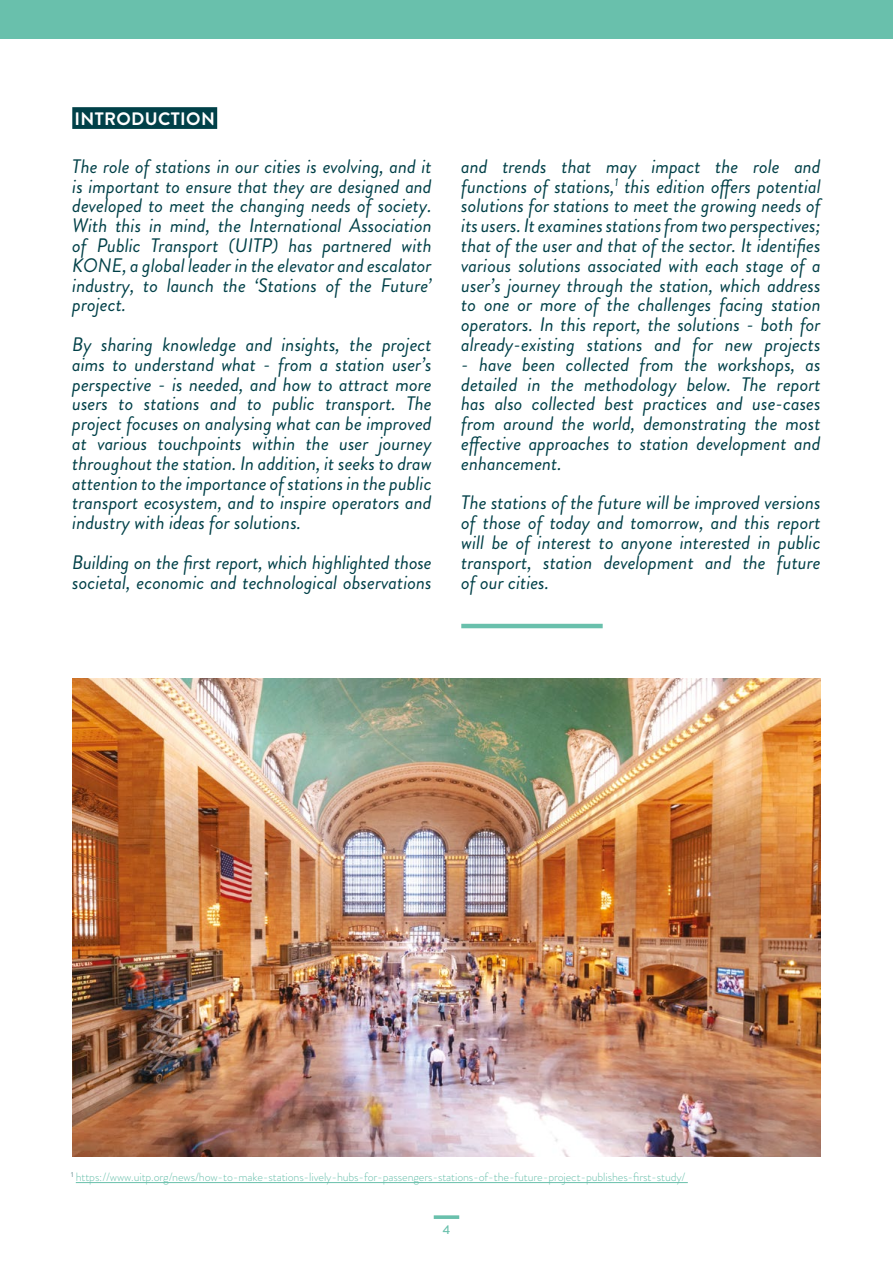
<style>
.page{position:relative;width:893px;height:1263px;background:#fff}
.page>*{position:absolute;margin:0;border:0;box-sizing:border-box;transform-origin:0 0}
._2_TEXT_INTRO_CONCLU{font:italic 19.5px/19.8px "Brandon Grotesque";color:#004048;text-align:justify}
._1_TITLE_INTRO_CONCL{font:700 18px "Brandon Grotesque";letter-spacing:.02em;color:#fff}
.t1{font:500 12.6px "Brandon Grotesque";color:#69c0ac}
._3_BODY_TEXT{font:300 12px "Brandon Grotesque";letter-spacing:-.01em;color:#69c0ac}
</style>
<div class="page">
<div style="left:72px;top:107px;width:145px;height:22px;background:#004048"></div>
<hr style="left:461px;top:624px;width:142px;height:4px;background:#69c0ac">
<img style="left:72px;top:678px;width:749px;height:479px">
<div style="left:0;top:0;width:893px;height:39px;background:#69c0ac"></div>
<svg style="left:434px;top:1215px;width:25px;height:4px"></svg>
<hr style="left:76px;top:1182px;width:612px;height:1px;background:#69c0ac">
<p class="_1_TITLE_INTRO_CONCL" style="left:75px;top:106px;width:142px">INTRODUCTION</p>
<p class="_2_TEXT_INTRO_CONCLU" style="left:72px;top:157px;width:361px">The role of stations in our cities is evolving, and it is important to ensure that they are designed and developed to meet the changing needs of society.<br>With this in mind, the International Association of Public Transport (UITP) has partnered with KONE, a global leader in the elevator and escalator industry, to launch the ‘Stations of the Future’ project.</p>
<p class="_2_TEXT_INTRO_CONCLU" style="left:72px;top:335px;width:361px">By sharing knowledge and insights, the project aims to understand what - from a station user’s perspective - is needed, and how to attract more users to stations and to public transport. The project focuses on analysing what can be improved at various touchpoints within the user journey throughout the station. In addition, it seeks to draw attention to the importance of stations in the public transport ecosystem, and to inspire operators and industry with ideas for solutions.</p>
<p class="_2_TEXT_INTRO_CONCLU" style="left:72px;top:553px;width:361px">Building on the first report, which highlighted those societal, economic and technological observations</p>
<p class="_2_TEXT_INTRO_CONCLU" style="left:461px;top:157px;width:361px">and trends that may impact the role and functions of stations,<sup>1</sup> this edition offers potential solutions for stations to meet the growing needs of its users. It examines stations from two perspectives; that of the user and that of the sector. It identifies various solutions associated with each stage of a user’s journey through the station, which address to one or more of the challenges facing station operators. In this report, the solutions - both for already-existing stations and for new projects</p>
<p class="_2_TEXT_INTRO_CONCLU" style="left:461px;top:355px;width:361px">- have been collected from the workshops, as detailed in the methodology below. The report has also collected best practices and use-cases from around the world, demonstrating the most effective approaches to station development and enhancement.</p>
<p class="_2_TEXT_INTRO_CONCLU" style="left:461px;top:493px;width:361px">The stations of the future will be improved versions of those of today and tomorrow, and this report will be of interest to anyone interested in public transport, station development and the future of our cities.</p>
<p class="_3_BODY_TEXT" style="left:71px;top:1169px;width:616px"><sup>1</sup> https://www.uitp.org/news/how-to-make-stations-lively-hubs-for-passengers-stations-of-the-future-project-publishes-first-study/</p>
<p class="t1" style="left:443px;top:1221px;width:9px">4</p>
</div>
